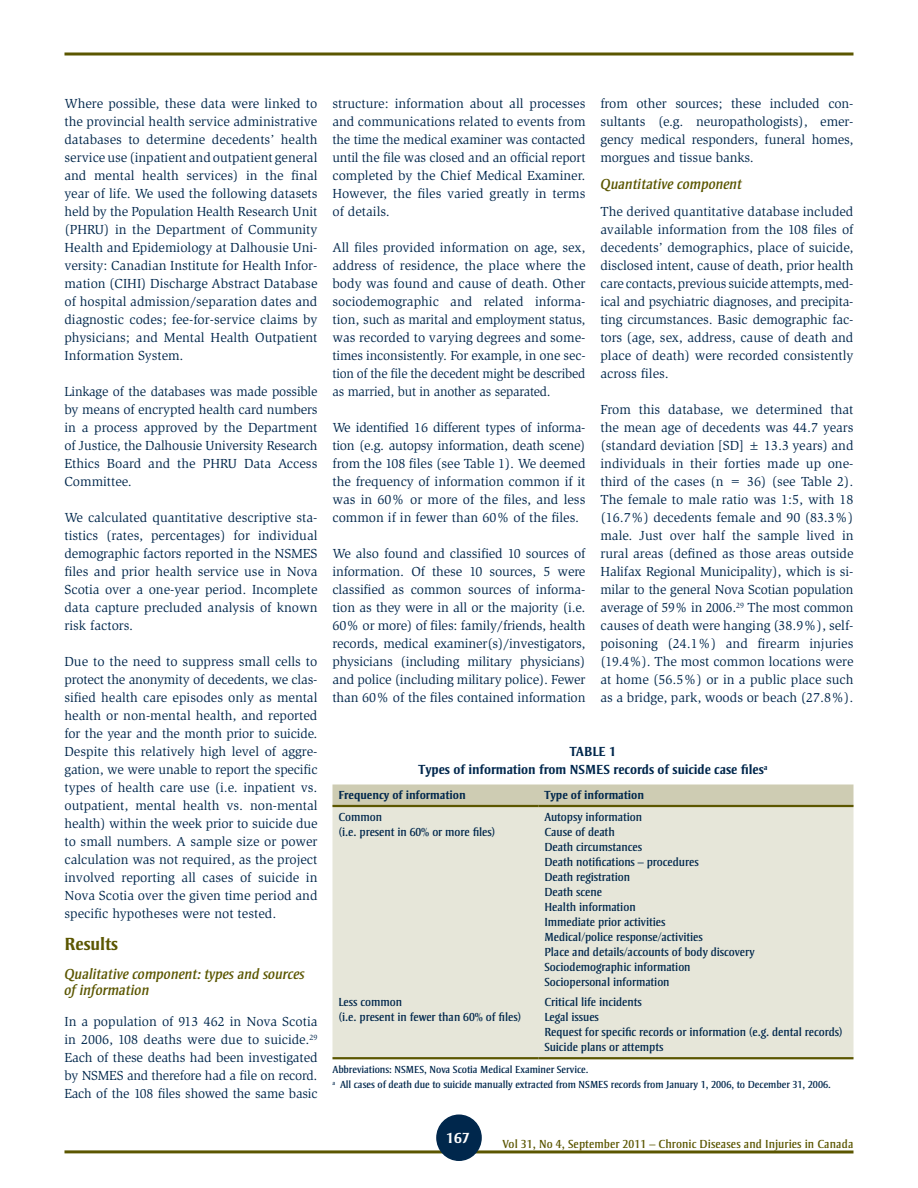
<style>
.page{position:relative;width:918px;height:1188px;background:#fff}
.page>*{position:absolute;margin:0;border:0;box-sizing:border-box;transform-origin:0 0}
.t1{font:700 18px "Strayhorn MT Std";color:#5b5600}
.t2{font:italic 15px/16.5px "Strayhorn MT Std";color:#5b5600}
.t3{font:700 15px "Strayhorn MT Std";color:#fff}
.t4{font:13.5px/18px "Slimbach Std";color:#00274c;text-align:justify}
.t5{font:700 13.5px/18px "Strayhorn MT Std";color:#00274c;text-align:center}
.t6{font:12px/15px "Strayhorn MT Std";color:#00274c}
.t7{font:12px "Strayhorn MT Std";letter-spacing:.01em;color:#5b5600}
.t8{font:700 12px "Strayhorn MT Std";color:#00274c}
.t9{font:10.5px/15.8px "Strayhorn MT Std";color:#00274c}
</style>
<div class="page">
<svg style="left:64px;top:52px;width:790px;height:4px;fill:#acaa7f"></svg>
<hr style="left:64px;top:1150px;width:789px;height:3px;background:#5b5600">
<div style="left:437px;top:1115px;width:44px;height:45px;background:#00274c;border-radius:50%"></div>
<div style="left:436px;top:1114px;width:46px;height:47px;border:2px solid #00274c;border-radius:50%"></div>
<svg style="left:333px;top:784px;width:521px;height:21px"></svg>
<div style="left:333px;top:807px;width:521px;height:250px;background:#e6e6d9"></div>
<hr style="left:333px;top:805px;width:205px;height:2px;background:#5b5600">
<hr style="left:538px;top:805px;width:316px;height:2px;background:#5b5600">
<hr style="left:333px;top:1057px;width:205px;height:2px;background:#5b5600">
<hr style="left:538px;top:1057px;width:316px;height:2px;background:#5b5600">
<p class="t4" style="left:64px;top:95px;width:255px">Where possible, these data were linked to the provincial health service administrative databases to determine decedents’ health service use (inpatient and outpatient general and mental health services) in the final year of life. We used the following datasets held by the Population Health Research Unit (PHRU) in the Department of Community Health and Epidemiology at Dalhousie Uni&shy;versity: Canadian Institute for Health Infor&shy;mation (CIHI) Discharge Abstract Database of hospital admission/separation dates and diagnostic codes; fee-for-service claims by physicians; and Mental Health Outpatient Information System.</p>
<p class="t4" style="left:64px;top:383px;width:255px">Linkage of the databases was made possible by means of encrypted health card numbers in a process approved by the Department of Justice, the Dalhousie University Research Ethics Board and the PHRU Data Access Committee.</p>
<p class="t4" style="left:64px;top:509px;width:255px">We calculated quantitative descriptive sta&shy;tistics (rates, percentages) for individual demographic factors reported in the NSMES files and prior health service use in Nova Scotia over a one-year period. Incomplete data capture precluded analysis of known risk factors.</p>
<p class="t4" style="left:64px;top:653px;width:255px">Due to the need to suppress small cells to protect the anonymity of decedents, we clas&shy;sified health care episodes only as mental health or non-mental health, and reported for the year and the month prior to suicide.<br>Despite this relatively high level of aggre&shy;gation, we were unable to report the specific types of health care use (i.e. inpatient vs. outpatient, mental health vs. non-mental health) within the week prior to suicide due to small numbers. A sample size or power calculation was not required, as the project involved reporting all cases of suicide in Nova Scotia over the given time period and specific hypotheses were not tested.</p>
<h1 class="t1" style="left:64px;top:934px;width:55px">Results</h1>
<p class="t2" style="left:64px;top:965px;width:242px">Qualitative component: types and sources of information</p>
<p class="t4" style="left:64px;top:1013px;width:255px">In a population of 913 462 in Nova Scotia in 2006, 108 deaths were due to suicide.<sup>29<br></sup>Each of these deaths had been investigated by NSMES and therefore had a file on record.<br>Each of the 108 files showed the same basic</p>
<p class="t4" style="left:332px;top:95px;width:255px">structure: information about all processes and communications related to events from the time the medical examiner was contacted until the file was closed and an official report completed by the Chief Medical Examiner.<br>However, the files varied greatly in terms of details.</p>
<p class="t4" style="left:332px;top:239px;width:255px">All files provided information on age, sex, address of residence, the place where the body was found and cause of death. Other sociodemographic and related informa&shy;tion, such as marital and employment status, was recorded to varying degrees and some&shy;times inconsistently. For example, in one sec&shy;tion of the file the decedent might be described as married, but in another as separated.</p>
<p class="t4" style="left:333px;top:419px;width:255px">We identified 16 different types of informa&shy;tion (e.g. autopsy information, death scene) from the 108 files (see Table 1). We deemed the frequency of information common if it was in 60% or more of the files, and less common if in fewer than 60% of the files.</p>
<p class="t4" style="left:333px;top:545px;width:255px">We also found and classified 10 sources of information. Of these 10 sources, 5 were classified as common sources of informa&shy;tion as they were in all or the majority (i.e.<br>60% or more) of files: family/friends, health records, medical examiner(s)/investigators, physicians (including military physicians) and police (including military police). Fewer than 60% of the files contained information</p>
<p class="t4" style="left:601px;top:95px;width:255px">from other sources; these included con&shy;sultants (e.g. neuropathologists), emer&shy;gency medical responders, funeral homes, morgues and tissue banks.</p>
<p class="t2" style="left:601px;top:176px;width:143px">Quantitative component</p>
<p class="t4" style="left:601px;top:203px;width:255px">The derived quantitative database included available information from the 108 files of decedents’ demographics, place of suicide, disclosed intent, cause of death, prior health care contacts, previous suicide attempts, med&shy;ical and psychiatric diagnoses, and precipita&shy;ting circumstances. Basic demographic fac&shy;tors (age, sex, address, cause of death and place of death) were recorded consistently across files.</p>
<p class="t4" style="left:600px;top:401px;width:255px">From this database, we determined that the mean age of decedents was 44.7 years (standard deviation [SD] ± 13.3 years) and individuals in their forties made up one&shy;third of the cases (n = 36) (see Table 2).<br>The female to male ratio was 1:5, with 18 (16.7%) decedents female and 90 (83.3%) male. Just over half the sample lived in rural areas (defined as those areas outside Halifax Regional Municipality), which is si&shy;milar to the general Nova Scotian population average of 59% in 2006.<sup>29</sup> The most common causes of death were hanging (38.9%), self&shy;poisoning (24.1%) and firearm injuries (19.4%). The most common locations were at home (56.5%) or in a public place such as a bridge, park, woods or beach (27.8%).</p>
<p class="t5" style="left:419px;top:742px;width:350px">Table 1<br>Types of information from NSMES records of suicide case files<sup>a</sup></p>
<p class="t8" style="left:339px;top:788px;width:129px">Frequency of information</p>
<p class="t8" style="left:544px;top:788px;width:101px">Type of information</p>
<p class="t6" style="left:339px;top:809px;width:158px">Common<br>(i.e. present in 60% or more files)</p>
<p class="t6" style="left:544px;top:809px;width:212px">Autopsy information<br>Cause of death<br>Death circumstances<br>Death notifications – procedures<br>Death registration<br>Death scene<br>Health information<br>Immediate prior activities<br>Medical/police response/activities<br>Place and details/accounts of body discovery<br>Sociodemographic information<br>Sociopersonal information</p>
<p class="t6" style="left:339px;top:995px;width:184px">Less common<br>(i.e. present in fewer than 60% of files)</p>
<p class="t6" style="left:544px;top:995px;width:300px">Critical life incidents<br>Legal issues<br>Request for specific records or information (e.g. dental records)<br>Suicide plans or attempts</p>
<p class="t9" style="left:333px;top:1061px;width:500px">Abbreviations: NSMES, Nova Scotia Medical Examiner Service.<br><sup>a</sup> All cases of death due to suicide manually extracted from NSMES records from January 1, 2006, to December 31, 2006.</p>
<p class="t3" style="left:446px;top:1129px;width:25px">167</p>
<p class="t7" style="left:502px;top:1137px;width:353px">Vol 31, No 4, September 2011 – Chronic Diseases and Injuries in Canada</p>
</div>
